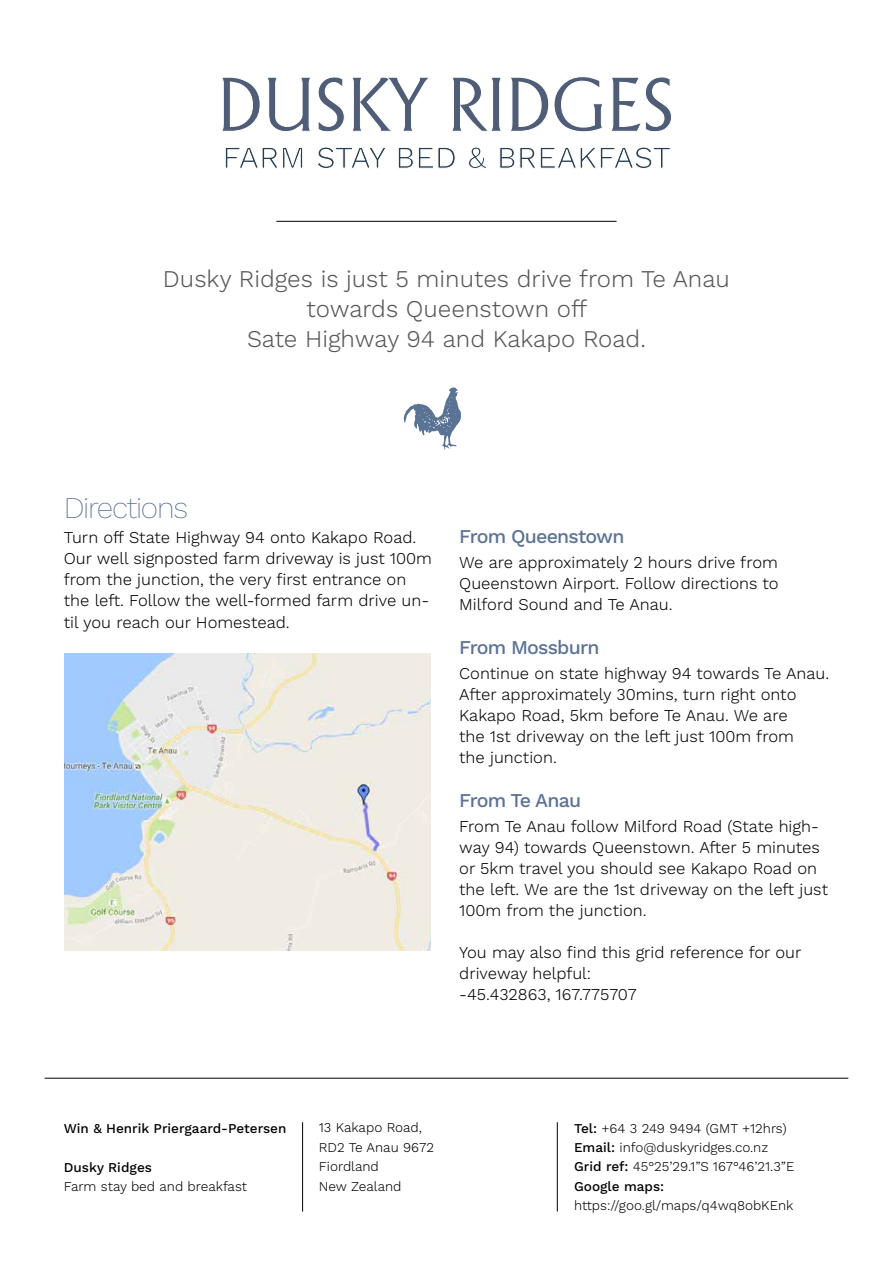
<style>
.page{position:relative;width:893px;height:1263px;background:#fff}
.page>*{position:absolute;margin:0;border:0;box-sizing:border-box;transform-origin:0 0}
.t1{font:100 30px "Work Sans";letter-spacing:-.04em;color:#5a7395}
.t2{font:300 24px/30px "Work Sans";color:#575756;text-align:center}
.t3{font:500 19.5px "Work Sans";letter-spacing:-.04em;color:#5a7395}
.t4{font:300 16.5px/21px "Work Sans";color:#000}
.t5{font:300 13.5px/19.5px "Work Sans";color:#000}
.t6{font:500 13.5px "Work Sans";color:#000}
.s1{font-weight:500}
</style>
<div class="page">
<hr style="left:45px;top:1078px;width:803px;height:1px;background:#000">
<svg style="left:404px;top:387px;width:57px;height:63px"></svg>
<hr style="left:302px;top:1122px;width:1px;height:89px;background:#000">
<hr style="left:557px;top:1122px;width:1px;height:89px;background:#000">
<hr style="left:276px;top:221px;width:341px;height:1px;background:#000">
<img style="left:65px;top:654px;width:366px;height:296px">
<svg style="left:222px;top:77px;width:38px;height:55px"></svg>
<svg style="left:268px;top:77px;width:42px;height:55px"></svg>
<svg style="left:318px;top:77px;width:27px;height:55px"></svg>
<svg style="left:353px;top:77px;width:75px;height:55px"></svg>
<svg style="left:452px;top:77px;width:49px;height:55px"></svg>
<svg style="left:511px;top:76px;width:91px;height:56px"></svg>
<svg style="left:612px;top:77px;width:60px;height:55px"></svg>
<svg style="left:225px;top:147px;width:78px;height:22px"></svg>
<svg style="left:318px;top:147px;width:67px;height:22px"></svg>
<svg style="left:398px;top:147px;width:57px;height:22px"></svg>
<svg style="left:468px;top:147px;width:18px;height:22px"></svg>
<svg style="left:499px;top:147px;width:172px;height:22px"></svg>
<h2 class="t2" style="left:163px;top:265px;width:568px">Dusky Ridges is just 5 minutes drive from Te Anau towards Queenstown off<br>Sate Highway 94 and Kakapo Road.</h2>
<h1 class="t1" style="left:64px;top:490px;width:126px">Directions</h1>
<p class="t4" style="left:64px;top:528px;width:370px">Turn off State Highway 94 onto Kakapo Road.<br>Our well signposted farm driveway is just 100m from the junction, the very first entrance on the left. Follow the well-formed farm drive un&shy;til you reach our Homestead.</p>
<p class="t3" style="left:459px;top:525px;width:167px">From Queenstown</p>
<p class="t4" style="left:459px;top:553px;width:321px;text-align:justify">We are approximately 2 hours drive from Queenstown Airport. Follow directions to Milford Sound and Te Anau.</p>
<p class="t3" style="left:459px;top:636px;width:142px">From Mossburn</p>
<p class="t4" style="left:459px;top:664px;width:371px">Continue on state highway 94 towards Te Anau.<br>After approximately 30mins, turn right onto Kakapo Road, 5km before Te Anau. We are<br>the 1st driveway on the left just 100m from<br>the junction.</p>
<p class="t3" style="left:459px;top:789px;width:123px">From Te Anau</p>
<p class="t4" style="left:459px;top:816px;width:370px">From Te Anau follow Milford Road (State high&shy;way 94) towards Queenstown. After 5 minutes or 5km travel you should see Kakapo Road on the left. We are the 1st driveway on the left just 100m from the junction.</p>
<p class="t4" style="left:459px;top:942px;width:344px">You may also find this grid reference for our driveway helpful:<br>-45.432863, 167.775707</p>
<p class="t6" style="left:64px;top:1120px;width:224px">Win &amp; Henrik Priergaard-Petersen</p>
<p class="t6" style="left:64px;top:1159px;width:90px">Dusky Ridges</p>
<p class="t5" style="left:64px;top:1177px;width:185px">Farm stay bed and breakfast</p>
<p class="t5" style="left:319px;top:1119px;width:117px">13 Kakapo Road,<br>RD2 Te Anau 9672<br>Fiordland<br>New Zealand</p>
<p class="t5" style="left:574px;top:1119px;width:222px"><span class="s1">Tel:</span> +64 3 249 9494 (GMT +12hrs)<br><span class="s1">Email:</span> info@duskyridges.co.nz<br><span class="s1">Grid ref:</span> 45°25’29.1”S 167°46’21.3”E<br><span class="s1">Google maps:</span></p>
<p class="t5" style="left:574px;top:1197px;width:221px">https://goo.gl/maps/q4wq8obKEnk</p>
</div>
